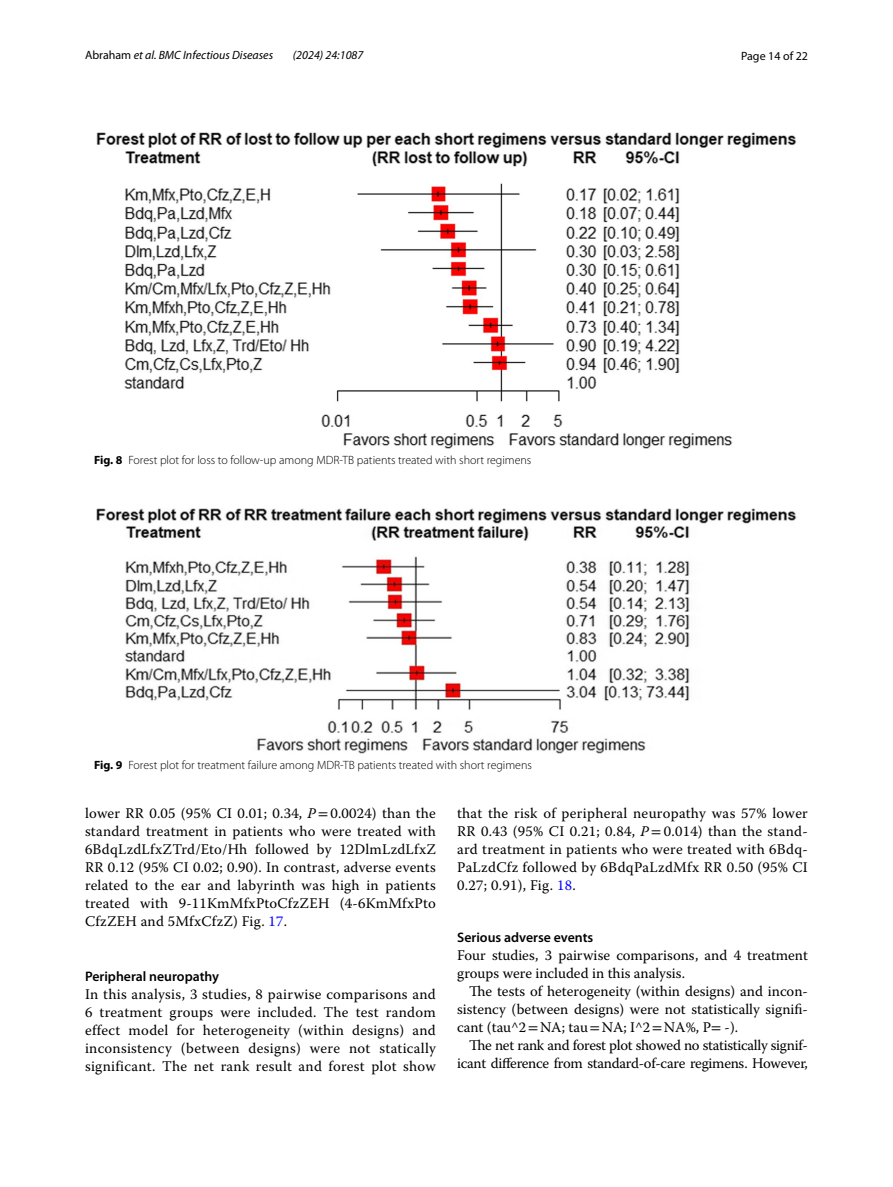
<style>
.page{position:relative;width:893px;height:1187px;background:#fff}
.page>*{position:absolute;margin:0;border:0;box-sizing:border-box;transform-origin:0 0}
.t1{font:14.7px/18px "Warnock Pro";color:#000;text-align:justify}
.t2{font:14.7px/18px "Warnock Pro";letter-spacing:-.02em;color:#000;text-align:right}
.t3{font:600 13.8px "Myriad Pro";color:#000}
.t4{font:300 12px "Myriad Pro";color:#000}
.t5{font:italic 12px "Myriad Pro";color:#000}
.t6{font:12px "Myriad Pro";color:#000}
.s1{font-style:normal}
.s2{font-weight:700}
.s3{font-style:italic}
.s4{font-family:"STIX"}
.s5{color:#00f}
</style>
<div class="page">
<img style="left:96px;top:133px;width:701px;height:315px">
<img style="left:96px;top:508px;width:701px;height:245px">
<p class="t5" style="left:85px;top:48px;width:190px"><span class="s1">Abraham</span> et al. BMC Infectious Diseases</p>
<p class="t5" style="left:293px;top:48px;width:72px">(2024) 24:1087</p>
<p class="t6" style="left:741px;top:48px;width:68px">Page 14 of 22</p>
<p class="t4" style="left:94px;top:453px;width:439px"><span class="s2">Fig. 8</span> Forest plot for loss to follow-up among MDR-TB patients treated with short regimens</p>
<p class="t4" style="left:94px;top:758px;width:439px"><span class="s2">Fig. 9</span> Forest plot for treatment failure among MDR-TB patients treated with short regimens</p>
<p class="t1" style="left:85px;top:804px;width:352px">lower RR 0.05 (95% CI 0.01; 0.34, <span class="s3">P</span><span class="s4">=</span>0.0024) than the standard treatment in patients who were treated with 6BdqLzdLfxZTrd/Eto/Hh followed by 12DlmLzdLfxZ RR 0.12 (95% CI 0.02; 0.90). In contrast, adverse events related to the ear and labyrinth was high in patients treated with 9-11KmMfxPtoCfzZEH (4-6KmMfxPto CfzZEH and 5MfxCfzZ) Fig. <span class="s5">17</span>.</p>
<p class="t3" style="left:85px;top:967px;width:136px">Peripheral neuropathy</p>
<p class="t1" style="left:85px;top:984px;width:352px">In this analysis, 3 studies, 8 pairwise comparisons and 6 treatment groups were included. The test random effect model for heterogeneity (within designs) and inconsistency (between designs) were not statically significant. The net rank result and forest plot show</p>
<p class="t1" style="left:457px;top:804px;width:352px">that the risk of peripheral neuropathy was 57% lower RR 0.43 (95% CI 0.21; 0.84, <span class="s3">P</span><span class="s4">=</span>0.014) than the stand&shy;ard treatment in patients who were treated with 6Bdq-PaLzdCfz followed by 6BdqPaLzdMfx RR 0.50 (95% CI 0.27; 0.91), Fig. <span class="s5">18</span>.</p>
<p class="t3" style="left:457px;top:928px;width:138px">Serious adverse events</p>
<p class="t1" style="left:457px;top:946px;width:352px">Four studies, 3 pairwise comparisons, and 4 treatment groups were included in this analysis.</p>
<p class="t1" style="left:457px;top:982px;width:352px;text-indent:12px">The tests of heterogeneity (within designs) and incon&shy;sistency (between designs) were not statistically signifi&shy;cant (tau^2<span class="s4">=</span>NA; tau<span class="s4">=</span>NA; I^2<span class="s4">=</span>NA%, P<span class="s4">=</span> -).</p>
<p class="t2" style="left:457px;top:1036px;width:352px">The net rank and forest plot showed no statistically signif&shy;icant difference from standard-of-care regimens. However,</p>
</div>
